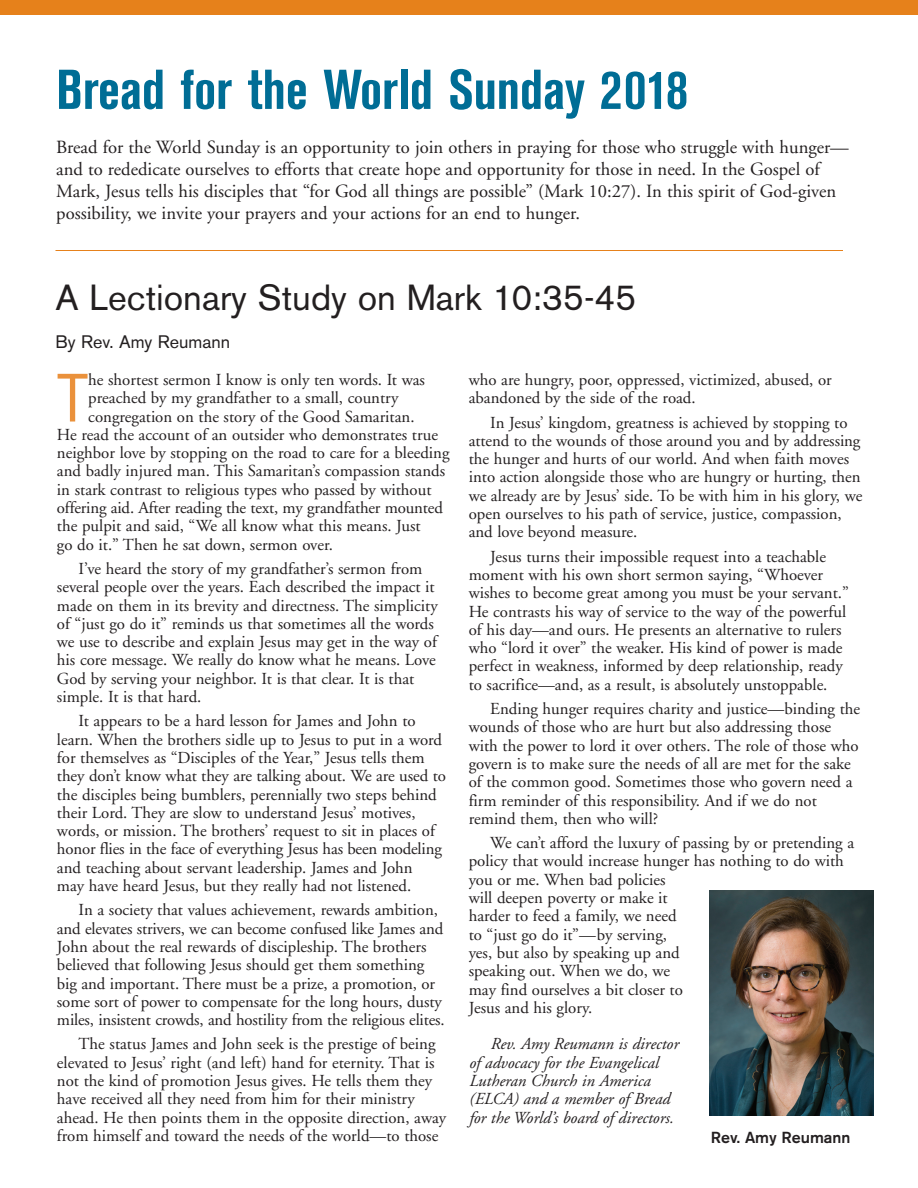
<style>
.page{position:relative;width:918px;height:1188px;background:#fff}
.page>*{position:absolute;margin:0;border:0;box-sizing:border-box;transform-origin:0 0}
.t1{font:condensed 63.6px "Helvetica";color:#ea913b}
.t2{font:700 condensed 55.5px "Akzidenz Grotesk BE";color:#006d95}
.t3{font:36px "Akzidenz Grotesk BE";color:#231f20}
.t4{font:18.6px/21.9px "Adobe Garamond";color:#231f20}
.t5{font:18px "Akzidenz Grotesk BE";color:#231f20}
.t6{font:16.8px/18.3px "Adobe Garamond";color:#231f20}
.t7{font:italic 16.8px/18.3px "Adobe Garamond";color:#231f20}
.t8{font:500 15.9px "Akzidenz Grotesk BE";color:#231f20}
</style>
<div class="page">
<img style="left:709px;top:890px;width:165px;height:225px">
<div style="left:0;top:0;width:918px;height:15px;background:#e6811b"></div>
<hr style="left:56px;top:250px;width:787px;height:1px;background:#e6811b">
<h2 class="t2" style="left:56px;top:70px;width:633px">Bread for the World Sunday 2018</h2>
<p class="t4" style="left:56px;top:138px;width:794px">Bread for the World Sunday is an opportunity to join others in praying for those who struggle with hunger— and to rededicate ourselves to efforts that create hope and opportunity for those in need. In the Gospel of Mark, Jesus tells his disciples that “for God all things are possible” (Mark 10:27). In this spirit of God-given possibility, we invite your prayers and your actions for an end to hunger.</p>
<h3 class="t3" style="left:56px;top:285px;width:583px">A Lectionary Study on Mark 10:35-45</h3>
<p class="t5" style="left:56px;top:335px;width:176px">By Rev. Amy Reumann</p>
<h1 class="t1" style="left:57px;top:362px;width:33px">T</h1>
<p class="t6" style="left:88px;top:372px;width:338px">he shortest sermon I know is only ten words. It was</p>
<p class="t6" style="left:88px;top:390px;width:312px">preached by my grandfather to a small, country</p>
<p class="t6" style="left:88px;top:409px;width:328px">congregation on the story of the Good Samaritan.</p>
<p class="t6" style="left:57px;top:427px;width:383px">He read the account of an outsider who demonstrates true</p>
<p class="t6" style="left:57px;top:445px;width:394px">neighbor love by stopping on the road to care for a bleeding</p>
<p class="t6" style="left:57px;top:463px;width:390px">and badly injured man. This Samaritan’s compassion stands</p>
<p class="t6" style="left:57px;top:482px;width:376px">in stark contrast to religious types who passed by without</p>
<p class="t6" style="left:57px;top:500px;width:388px">offering aid. After reading the text, my grandfather mounted</p>
<p class="t6" style="left:57px;top:518px;width:365px">the pulpit and said, “We all know what this means. Just</p>
<p class="t6" style="left:57px;top:537px;width:277px">go do it.” Then he sat down, sermon over.</p>
<p class="t6" style="left:57px;top:561px;width:382px;text-indent:22px">I’ve heard the story of my grandfather’s sermon from several people over the years. Each described the impact it made on them in its brevity and directness. The simplicity of “just go do it” reminds us that sometimes all the words we use to describe and explain Jesus may get in the way of his core message. We really do know what he means. Love God by serving your neighbor. It is that clear. It is that simple. It is that hard.</p>
<p class="t6" style="left:57px;top:713px;width:391px;text-indent:22px">It appears to be a hard lesson for James and John to learn. When the brothers sidle up to Jesus to put in a word for themselves as “Disciples of the Year,” Jesus tells them they don’t know what they are talking about. We are used to the disciples being bumblers, perennially two steps behind their Lord. They are slow to understand Jesus’ motives, words, or mission. The brothers’ request to sit in places of honor flies in the face of everything Jesus has been modeling and teaching about servant leadership. James and John<br>may have heard Jesus, but they really had not listened.</p>
<p class="t6" style="left:57px;top:902px;width:389px;text-indent:22px">In a society that values achievement, rewards ambition, and elevates strivers, we can become confused like James and John about the real rewards of discipleship. The brothers believed that following Jesus should get them something big and important. There must be a prize, a promotion, or some sort of power to compensate for the long hours, dusty miles, insistent crowds, and hostility from the religious elites.</p>
<p class="t6" style="left:57px;top:1036px;width:391px;text-indent:22px">The status James and John seek is the prestige of being elevated to Jesus’ right (and left) hand for eternity. That is not the kind of promotion Jesus gives. He tells them they have received all they need from him for their ministry ahead. He then points them in the opposite direction, away from himself and toward the needs of the world—to those</p>
<p class="t6" style="left:469px;top:372px;width:365px">who are hungry, poor, oppressed, victimized, abused, or abandoned by the side of the road.</p>
<p class="t6" style="left:469px;top:415px;width:395px;text-indent:22px">In Jesus’ kingdom, greatness is achieved by stopping to attend to the wounds of those around you and by addressing the hunger and hurts of our world. And when faith moves into action alongside those who are hungry or hurting, then we already are by Jesus’ side. To be with him in his glory, we open ourselves to his path of service, justice, compassion, and love beyond measure.</p>
<p class="t6" style="left:469px;top:549px;width:382px;text-indent:22px">Jesus turns their impossible request into a teachable moment with his own short sermon saying, “Whoever wishes to become great among you must be your servant.” He contrasts his way of service to the way of the powerful of his day—and ours. He presents an alternative to rulers who “lord it over” the weaker. His kind of power is made perfect in weakness, informed by deep relationship, ready to sacrifice—and, as a result, is absolutely unstoppable.</p>
<p class="t6" style="left:469px;top:701px;width:393px;text-indent:22px">Ending hunger requires charity and justice—binding the wounds of those who are hurt but also addressing those with the power to lord it over others. The role of those who govern is to make sure the needs of all are met for the sake of the common good. Sometimes those who govern need a firm reminder of this responsibility. And if we do not remind them, then who will?</p>
<p class="t6" style="left:469px;top:835px;width:387px;text-indent:22px">We can’t afford the luxury of passing by or pretending a policy that would increase hunger has nothing to do with you or me. When bad policies<br>will deepen poverty or make it<br>harder to feed a family, we need<br>to “just go do it”—by serving,<br>yes, but also by speaking up and<br>speaking out. When we do, we<br>may find ourselves a bit closer to<br>Jesus and his glory.</p>
<p class="t7" style="left:469px;top:1037px;width:211px;text-indent:22px">Rev. Amy Reumann is director of advocacy for the Evangelical<br>Lutheran Church in America (ELCA) and a member of Bread for the World’s board of directors.</p>
<p class="t8" style="left:711px;top:1132px;width:141px">Rev. Amy Reumann</p>
</div>
